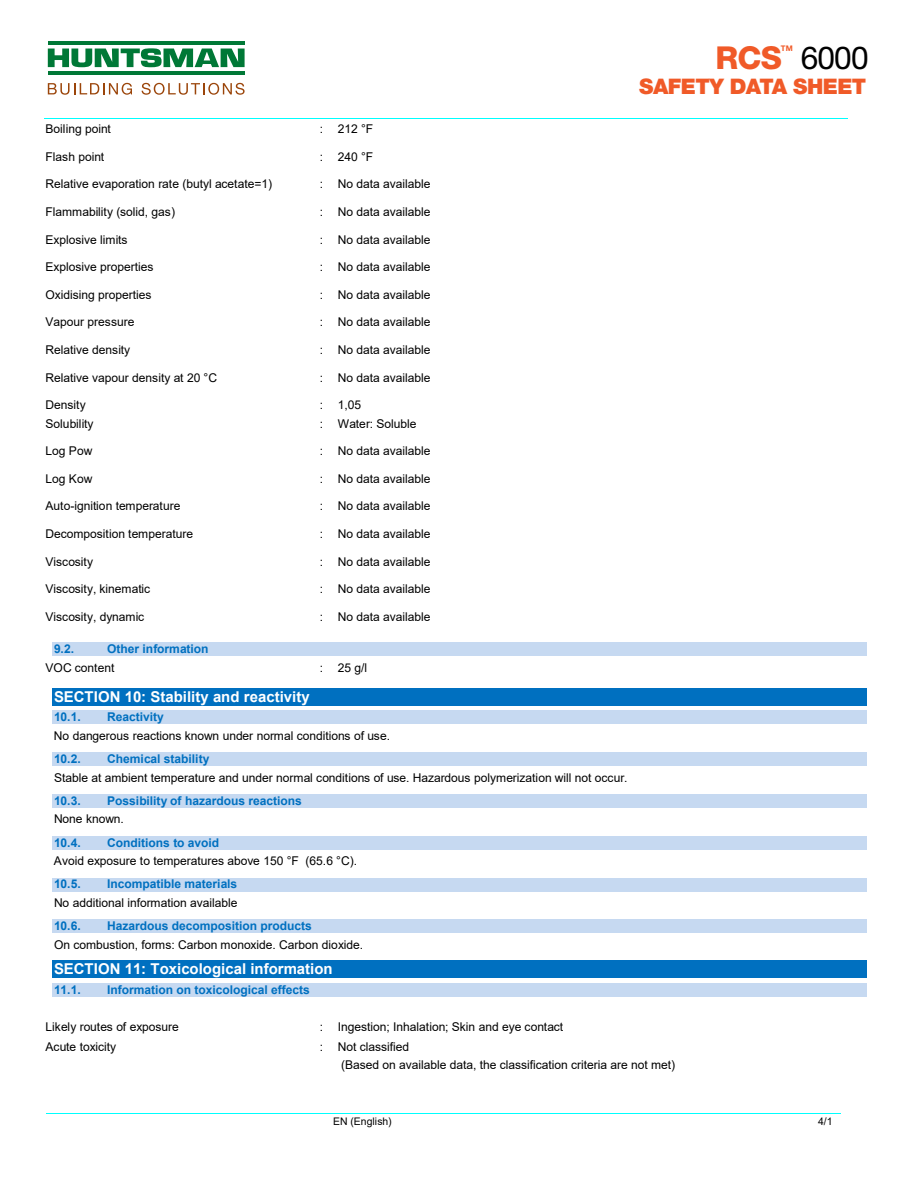
<style>
.page{position:relative;width:918px;height:1188px;background:#fff}
.page>*{position:absolute;margin:0;border:0;box-sizing:border-box;transform-origin:0 0}
.t1{font:31.65px "Helvetica Neue LT Pro";color:#000}
.t2{font:800 31.65px "Helvetica Neue LT Pro";color:#f05a28}
.t3{font:900 21.45px "Helvetica Neue LT Pro";letter-spacing:-.025em;color:#f05a28}
.t4{font:700 15px "Arial";color:#fff}
.t5{font:12px/18.3px "Arial";letter-spacing:-.005em;color:#000}
.t6{font:700 12px "Arial";color:#0070c0}
.t7{font:10.5px "Arial";color:#000}
.t8{font:700 7.8px "Helvetica Neue LT Pro";color:#f05a28}
</style>
<div class="page">
<hr style="left:45px;top:118px;width:803px;height:1px;background:#0ff">
<hr style="left:46px;top:1113px;width:210px;height:1px;background:#0ff">
<hr style="left:257px;top:1113px;width:212px;height:1px;background:#0ff">
<hr style="left:470px;top:1113px;width:297px;height:1px;background:#0ff">
<hr style="left:767px;top:1113px;width:74px;height:1px;background:#0ff">
<div style="left:52px;top:642px;width:814px;height:14px;background:#c6d9f1"></div>
<div style="left:52px;top:688px;width:814px;height:17px;background:#0070c0"></div>
<div style="left:52px;top:711px;width:814px;height:13px;background:#c6d9f1"></div>
<div style="left:52px;top:752px;width:814px;height:14px;background:#c6d9f1"></div>
<div style="left:52px;top:794px;width:814px;height:14px;background:#c6d9f1"></div>
<div style="left:52px;top:836px;width:814px;height:14px;background:#c6d9f1"></div>
<div style="left:52px;top:878px;width:814px;height:13px;background:#c6d9f1"></div>
<div style="left:52px;top:920px;width:814px;height:13px;background:#c6d9f1"></div>
<div style="left:52px;top:961px;width:814px;height:17px;background:#0070c0"></div>
<div style="left:52px;top:983px;width:814px;height:14px;background:#c6d9f1"></div>
<svg style="left:48px;top:48px;width:197px;height:19px"></svg>
<hr style="left:48px;top:41px;width:197px;height:4px;background:#007836">
<hr style="left:48px;top:71px;width:197px;height:4px;background:#007836">
<svg style="left:48px;top:83px;width:84px;height:12px"></svg>
<svg style="left:142px;top:83px;width:103px;height:12px"></svg>
<h1 class="t2" style="left:715px;top:38px;width:68px">RCS</h1>
<p class="t8" style="left:781px;top:43px;width:13px">TM</p>
<h1 class="t1" style="left:801px;top:38px;width:69px">6000</h1>
<h2 class="t3" style="left:639px;top:73px;width:229px">SAFETY DATA SHEET</h2>
<p class="t5" style="left:46px;top:120px;width:67px">Boiling point</p>
<p class="t5" style="left:320px;top:120px;width:55px">: 212 °F</p>
<p class="t5" style="left:46px;top:147px;width:60px">Flash point</p>
<p class="t5" style="left:320px;top:147px;width:55px">: 240 °F</p>
<p class="t5" style="left:46px;top:175px;width:228px">Relative evaporation rate (butyl acetate=1)</p>
<p class="t5" style="left:320px;top:175px;width:112px">: No data available</p>
<p class="t5" style="left:46px;top:203px;width:131px">Flammability (solid, gas)</p>
<p class="t5" style="left:320px;top:203px;width:112px">: No data available</p>
<p class="t5" style="left:46px;top:230px;width:84px">Explosive limits</p>
<p class="t5" style="left:320px;top:230px;width:112px">: No data available</p>
<p class="t5" style="left:46px;top:258px;width:110px">Explosive properties</p>
<p class="t5" style="left:320px;top:258px;width:112px">: No data available</p>
<p class="t5" style="left:46px;top:285px;width:108px">Oxidising properties</p>
<p class="t5" style="left:320px;top:285px;width:112px">: No data available</p>
<p class="t5" style="left:46px;top:313px;width:90px">Vapour pressure</p>
<p class="t5" style="left:320px;top:313px;width:112px">: No data available</p>
<p class="t5" style="left:46px;top:341px;width:86px">Relative density</p>
<p class="t5" style="left:320px;top:341px;width:112px">: No data available</p>
<p class="t5" style="left:46px;top:368px;width:173px">Relative vapour density at 20 °C</p>
<p class="t5" style="left:320px;top:368px;width:112px">: No data available</p>
<p class="t5" style="left:46px;top:396px;width:42px">Density</p>
<p class="t5" style="left:320px;top:396px;width:43px">: 1,05</p>
<p class="t5" style="left:46px;top:414px;width:50px">Solubility</p>
<p class="t5" style="left:320px;top:414px;width:98px">: Water: Soluble</p>
<p class="t5" style="left:46px;top:442px;width:48px">Log Pow</p>
<p class="t5" style="left:320px;top:442px;width:112px">: No data available</p>
<p class="t5" style="left:46px;top:469px;width:48px">Log Kow</p>
<p class="t5" style="left:320px;top:469px;width:112px">: No data available</p>
<p class="t5" style="left:46px;top:497px;width:136px">Auto-ignition temperature</p>
<p class="t5" style="left:320px;top:497px;width:112px">: No data available</p>
<p class="t5" style="left:46px;top:524px;width:149px">Decomposition temperature</p>
<p class="t5" style="left:320px;top:524px;width:112px">: No data available</p>
<p class="t5" style="left:46px;top:552px;width:49px">Viscosity</p>
<p class="t5" style="left:320px;top:552px;width:112px">: No data available</p>
<p class="t5" style="left:46px;top:580px;width:106px">Viscosity, kinematic</p>
<p class="t5" style="left:320px;top:580px;width:112px">: No data available</p>
<p class="t5" style="left:46px;top:607px;width:100px">Viscosity, dynamic</p>
<p class="t5" style="left:320px;top:607px;width:112px">: No data available</p>
<p class="t6" style="left:54px;top:641px;width:22px">9.2.</p>
<p class="t6" style="left:107px;top:641px;width:103px">Other information</p>
<p class="t5" style="left:46px;top:658px;width:70px">VOC content</p>
<p class="t5" style="left:320px;top:658px;width:49px">: 25 g/l</p>
<p class="t4" style="left:54px;top:686px;width:257px">SECTION 10: Stability and reactivity</p>
<p class="t6" style="left:54px;top:709px;width:28px">10.1.</p>
<p class="t6" style="left:107px;top:709px;width:58px">Reactivity</p>
<p class="t5" style="left:54px;top:726px;width:338px">No dangerous reactions known under normal conditions of use.</p>
<p class="t6" style="left:54px;top:750px;width:28px">10.2.</p>
<p class="t6" style="left:107px;top:750px;width:104px">Chemical stability</p>
<p class="t5" style="left:54px;top:768px;width:575px">Stable at ambient temperature and under normal conditions of use. Hazardous polymerization will not occur.</p>
<p class="t6" style="left:54px;top:792px;width:28px">10.3.</p>
<p class="t6" style="left:107px;top:792px;width:196px">Possibility of hazardous reactions</p>
<p class="t5" style="left:54px;top:810px;width:71px">None known.</p>
<p class="t6" style="left:54px;top:834px;width:28px">10.4.</p>
<p class="t6" style="left:107px;top:834px;width:114px">Conditions to avoid</p>
<p class="t5" style="left:54px;top:852px;width:305px">Avoid exposure to temperatures above 150 °F (65.6 °C).</p>
<p class="t6" style="left:54px;top:876px;width:28px">10.5.</p>
<p class="t6" style="left:107px;top:876px;width:132px">Incompatible materials</p>
<p class="t5" style="left:54px;top:894px;width:185px">No additional information available</p>
<p class="t6" style="left:54px;top:918px;width:28px">10.6.</p>
<p class="t6" style="left:107px;top:918px;width:206px">Hazardous decomposition products</p>
<p class="t5" style="left:54px;top:935px;width:311px">On combustion, forms: Carbon monoxide. Carbon dioxide.</p>
<p class="t4" style="left:54px;top:958px;width:280px">SECTION 11: Toxicological information</p>
<p class="t6" style="left:54px;top:981px;width:28px">11.1.</p>
<p class="t6" style="left:107px;top:981px;width:204px">Information on toxicological effects</p>
<p class="t5" style="left:46px;top:1017px;width:135px">Likely routes of exposure</p>
<p class="t5" style="left:320px;top:1017px;width:245px">: Ingestion; Inhalation; Skin and eye contact</p>
<p class="t5" style="left:46px;top:1037px;width:72px">Acute toxicity</p>
<p class="t5" style="left:341px;top:1037px;width:336px;text-indent:-21px">: Not classified<br>(Based on available data, the classification criteria are not met)</p>
<p class="t7" style="left:333px;top:1114px;width:60px">EN (English)</p>
<p class="t7" style="left:818px;top:1114px;width:16px">4/1</p>
</div>
